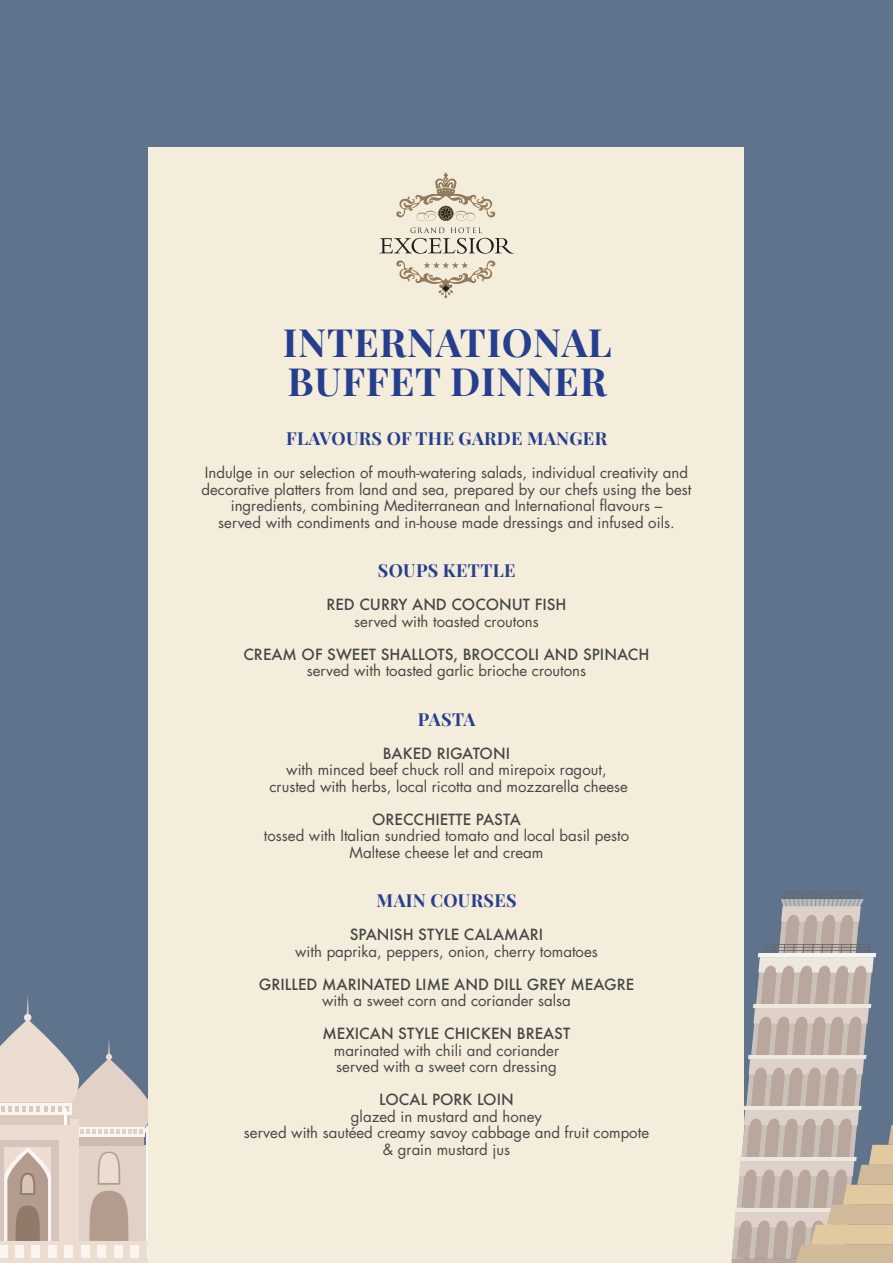
<style>
.page{position:relative;width:893px;height:1263px;background:#60738c}
.page>*{position:absolute;margin:0;border:0;box-sizing:border-box;transform-origin:0 0}
.t1{font:700 39px/39px "Playfair Display";letter-spacing:.02em;color:#253f8e}
.t2{font:700 18px "Playfair Display";letter-spacing:.02em;color:#253f8e}
.t3{font:15px/16.5px "Futura LT";color:#454747;text-align:center}
.t4{font:500 15px "Futura";color:#454747}
</style>
<div class="page">
<div style="left:0;top:1241px;width:223px;height:22px;background:#ebded0"></div>
<div style="left:0;top:1245px;width:7px;height:12px;background:#faf4f2"></div>
<div style="left:15px;top:1245px;width:9px;height:12px;background:#faf4f2"></div>
<div style="left:32px;top:1245px;width:8px;height:12px;background:#faf4f2"></div>
<div style="left:48px;top:1245px;width:9px;height:12px;background:#faf4f2"></div>
<div style="left:64px;top:1245px;width:9px;height:12px;background:#faf4f2"></div>
<div style="left:81px;top:1245px;width:9px;height:12px;background:#faf4f2"></div>
<div style="left:97px;top:1245px;width:9px;height:12px;background:#faf4f2"></div>
<div style="left:114px;top:1245px;width:9px;height:12px;background:#faf4f2"></div>
<div style="left:130px;top:1245px;width:9px;height:12px;background:#faf4f2"></div>
<div style="left:147px;top:1245px;width:8px;height:12px;background:#f5eddb"></div>
<svg style="left:0;top:995px;width:149px;height:246px"></svg>
<div style="left:149px;top:148px;width:595px;height:1115px;background:#f5eddb"></div>
<hr style="left:731px;top:1259px;width:113px;height:4px;background:#dccfc1">
<svg style="left:732px;top:891px;width:161px;height:372px"></svg>
<svg style="left:396px;top:260px;width:100px;height:38px"></svg>
<svg style="left:379px;top:227px;width:135px;height:27px"></svg>
<svg style="left:396px;top:172px;width:100px;height:49px"></svg>
<h1 class="t1" style="left:283px;top:319px;width:330px">INTERNATIONAL<br>BUFFET DINNER</h1>
<p class="t2" style="left:286px;top:424px;width:322px">FLAVOURS OF THE GARDE MANGER</p>
<p class="t3" style="left:201px;top:465px;width:492px">Indulge in our selection of mouth-watering salads, individual creativity and decorative platters from land and sea, prepared by our chefs using the best ingredients, combining Mediterranean and International flavours –<br>served with condiments and in-house made dressings and infused oils.</p>
<p class="t2" style="left:378px;top:556px;width:139px">SOUPS KETTLE</p>
<p class="t4" style="left:326px;top:594px;width:242px">RED CURRY AND COCONUT FISH</p>
<p class="t3" style="left:354px;top:613px;width:186px">served with toasted croutons</p>
<p class="t4" style="left:243px;top:644px;width:408px">CREAM OF SWEET SHALLOTS, BROCCOLI AND SPINACH</p>
<p class="t3" style="left:307px;top:663px;width:281px">served with toasted garlic brioche croutons</p>
<p class="t2" style="left:418px;top:705px;width:59px">PASTA</p>
<p class="t4" style="left:383px;top:743px;width:129px">BAKED RIGATONI</p>
<p class="t3" style="left:269px;top:762px;width:360px">with minced beef chuck roll and mirepoix ragout, crusted with herbs, local ricotta and mozzarella cheese</p>
<p class="t4" style="left:372px;top:809px;width:150px">ORECCHIETTE PASTA</p>
<p class="t3" style="left:264px;top:828px;width:367px">tossed with Italian sundried tomato and local basil pesto<br>Maltese cheese let and cream</p>
<p class="t2" style="left:377px;top:886px;width:142px">MAIN COURSES</p>
<p class="t4" style="left:350px;top:924px;width:195px">SPANISH STYLE CALAMARI</p>
<p class="t3" style="left:295px;top:943px;width:304px">with paprika, peppers, onion, cherry tomatoes</p>
<p class="t4" style="left:259px;top:974px;width:377px">GRILLED MARINATED LIME AND DILL GREY MEAGRE</p>
<p class="t3" style="left:322px;top:993px;width:250px">with a sweet corn and coriander salsa</p>
<p class="t4" style="left:323px;top:1023px;width:249px">MEXICAN STYLE CHICKEN BREAST</p>
<p class="t3" style="left:334px;top:1042px;width:227px;text-align:left">marinated with chili and coriander served with a sweet corn dressing</p>
<p class="t4" style="left:379px;top:1089px;width:136px">LOCAL PORK LOIN</p>
<p class="t3" style="left:244px;top:1108px;width:407px">glazed in mustard and honey<br>served with sautéed creamy savoy cabbage and fruit compote &amp; grain mustard jus</p>
</div>
